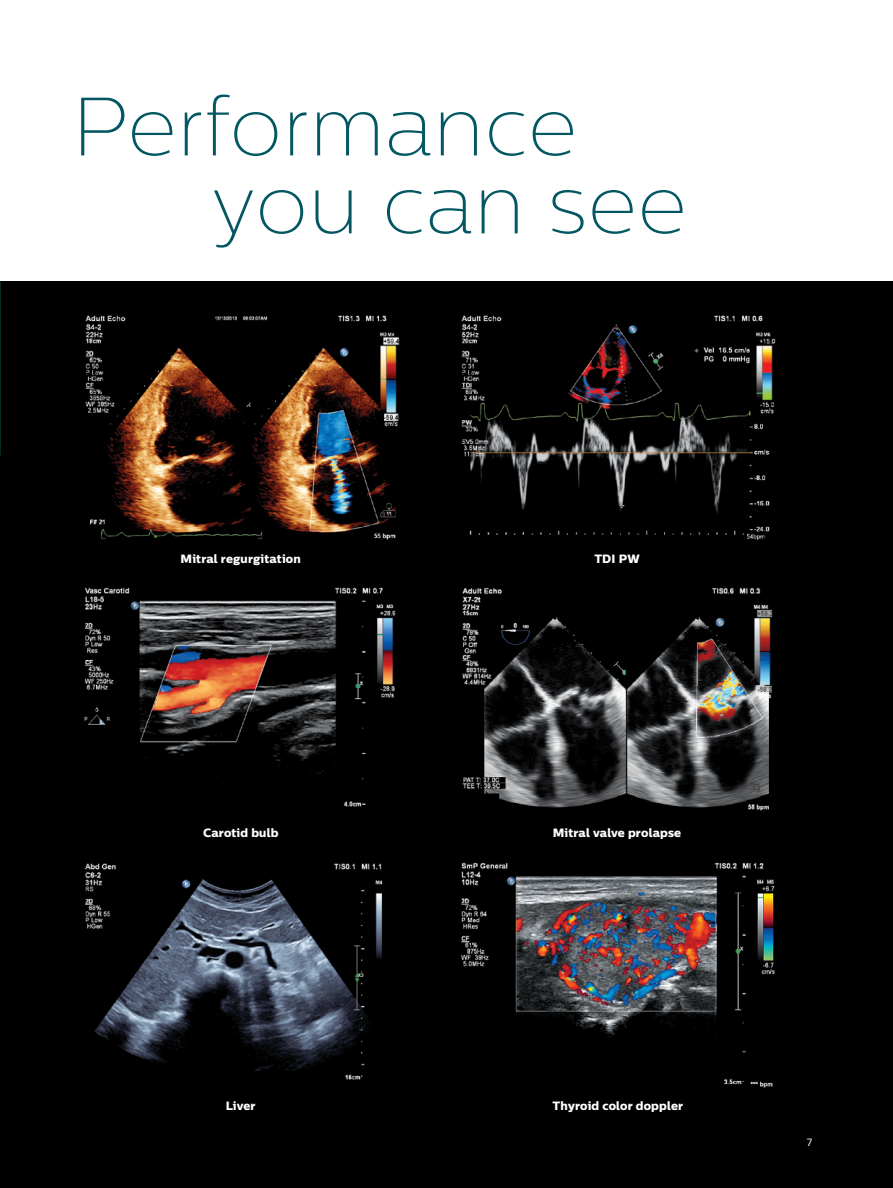
<style>
.page{position:relative;width:893px;height:1188px;background:#fff}
.page>*{position:absolute;margin:0;border:0;box-sizing:border-box;transform-origin:0 0}
.t1{font:100 82.5px/78px "Centrale Sans";letter-spacing:.01em;color:#035762}
.t2{font:12px "Centrale Sans X Bold";letter-spacing:.01em;color:#fff}
.t3{font:10.5px "Centrale Sans";color:#fff}
</style>
<div class="page">
<div style="left:0;top:281px;width:893px;height:907px;background:#000"></div>
<img style="left:84px;top:587px;width:312px;height:220px">
<img style="left:462px;top:587px;width:311px;height:224px">
<img style="left:85px;top:863px;width:298px;height:217px">
<img style="left:461px;top:863px;width:314px;height:225px">
<img style="left:461px;top:315px;width:315px;height:225px">
<img style="left:85px;top:315px;width:315px;height:225px">
<h1 class="t1" style="left:210px;top:87px;width:478px;text-indent:-138px">Performance you can see</h1>
<p class="t2" style="left:181px;top:551px;width:122px">Mitral regurgitation</p>
<p class="t2" style="left:594px;top:551px;width:47px">TDI PW</p>
<p class="t2" style="left:203px;top:825px;width:77px">Carotid bulb</p>
<p class="t2" style="left:553px;top:825px;width:130px">Mitral valve prolapse</p>
<p class="t2" style="left:226px;top:1098px;width:31px">Liver</p>
<p class="t2" style="left:553px;top:1098px;width:132px">Thyroid color doppler</p>
<p class="t3" style="left:807px;top:1136px;width:7px">7</p>
</div>
